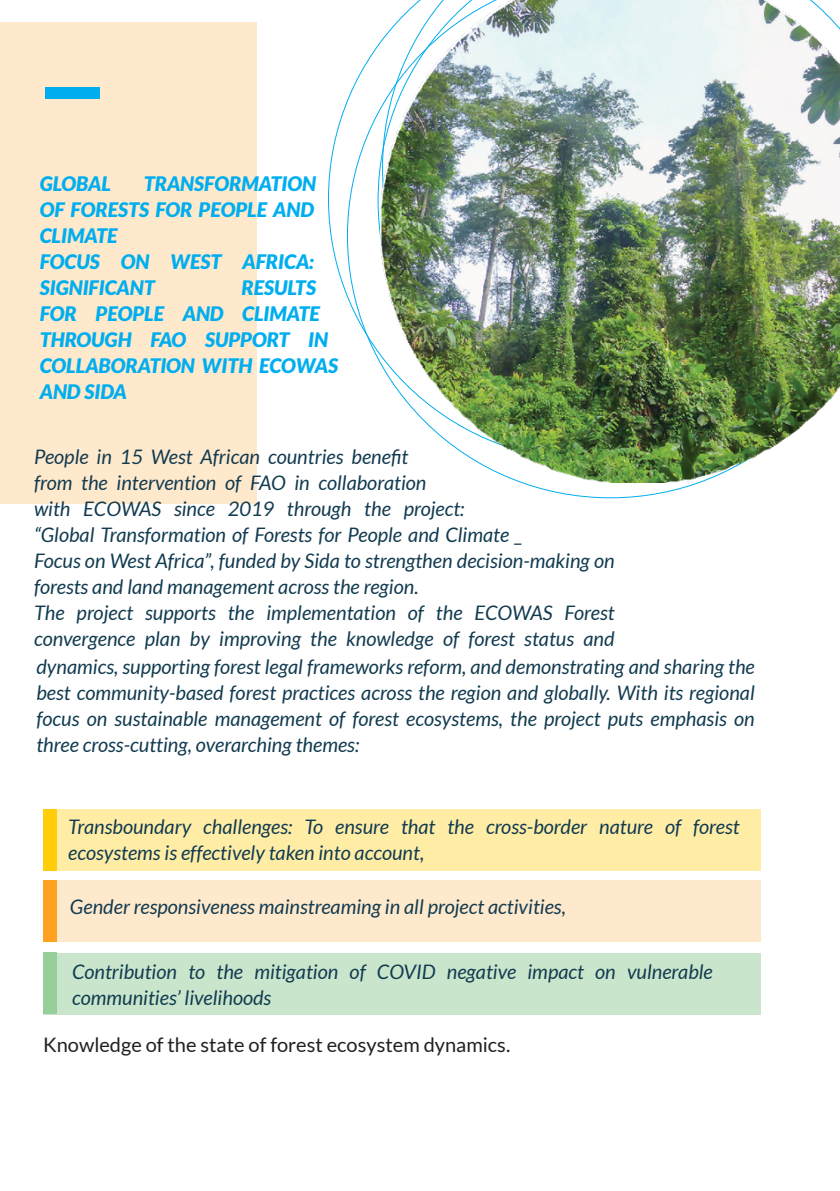
<style>
.page{position:relative;width:840px;height:1191px;background:#fff}
.page>*{position:absolute;margin:0;border:0;box-sizing:border-box;transform-origin:0 0}
.t1{font:italic 20px/26px "Lato";color:#123b50}
.t2{font:italic 900 20px/26px "Lato";color:#00aeef}
.t3{font:20px "Lato";color:#231f20}
</style>
<div class="page">
<div style="left:0;top:23px;width:256px;height:481px;background:#ffe9cc"></div>
<div style="left:43px;top:809px;width:717px;height:61px;background:#ffeda6"></div>
<div style="left:43px;top:880px;width:717px;height:61px;background:#ffe9cc"></div>
<div style="left:43px;top:952px;width:717px;height:62px;background:#c9e6cc"></div>
<div style="left:45px;top:88px;width:54px;height:11px;background:#00aeef"></div>
<img style="left:380px;top:0;width:459px;height:482px">
<div style="left:43px;top:809px;width:13px;height:61px;background:#ffce08"></div>
<div style="left:43px;top:880px;width:13px;height:61px;background:#ffa21f"></div>
<div style="left:43px;top:952px;width:13px;height:62px;background:#97cf9b"></div>
<p class="t2" style="left:40px;top:171px;width:277px;text-align:justify;text-indent:104px">TRANSFORMATION OF FORESTS FOR PEOPLE AND CLIMATE</p>
<p class="t2" style="left:40px;top:249px;width:275px">FOCUS ON WEST AFRICA:<br>SIGNIFICANT</p>
<p class="t2" style="left:40px;top:171px;width:73px">GLOBAL</p>
<p class="t2" style="left:40px;top:275px;width:299px;text-indent:201px">RESULTS<br>FOR PEOPLE AND CLIMATE<br>THROUGH FAO SUPPORT IN<br>COLLABORATION WITH ECOWAS<br>AND SIDA</p>
<p class="t1" style="left:34px;top:444px;width:581px">People in 15 West African countries benefit<br>from the intervention of FAO in collaboration<br>with ECOWAS since 2019 through the project:<br>“Global Transformation of Forests for People and Climate _<br>Focus on West Africa”, funded by Sida to strengthen decision-making on forests and land management across the region.</p>
<p class="t1" style="left:34px;top:600px;width:721px">The project supports the implementation of the ECOWAS Forest<br>convergence plan by improving the knowledge of forest status and<br>dynamics, supporting forest legal frameworks reform, and demonstrating and sharing the best community-based forest practices across the region and globally. With its regional focus on sustainable management of forest ecosystems, the project puts emphasis on three cross-cutting, overarching themes:</p>
<p class="t1" style="left:68px;top:814px;width:672px">Transboundary challenges: To ensure that the cross-border nature of forest ecosystems is effectively taken into account,</p>
<p class="t1" style="left:70px;top:894px;width:497px">Gender responsiveness mainstreaming in all project activities,</p>
<p class="t1" style="left:72px;top:958px;width:642px">Contribution to the mitigation of COVID negative impact on vulnerable communities’ livelihoods</p>
<p class="t3" style="left:43px;top:1033px;width:468px">Knowledge of the state of forest ecosystem dynamics.</p>
</div>
